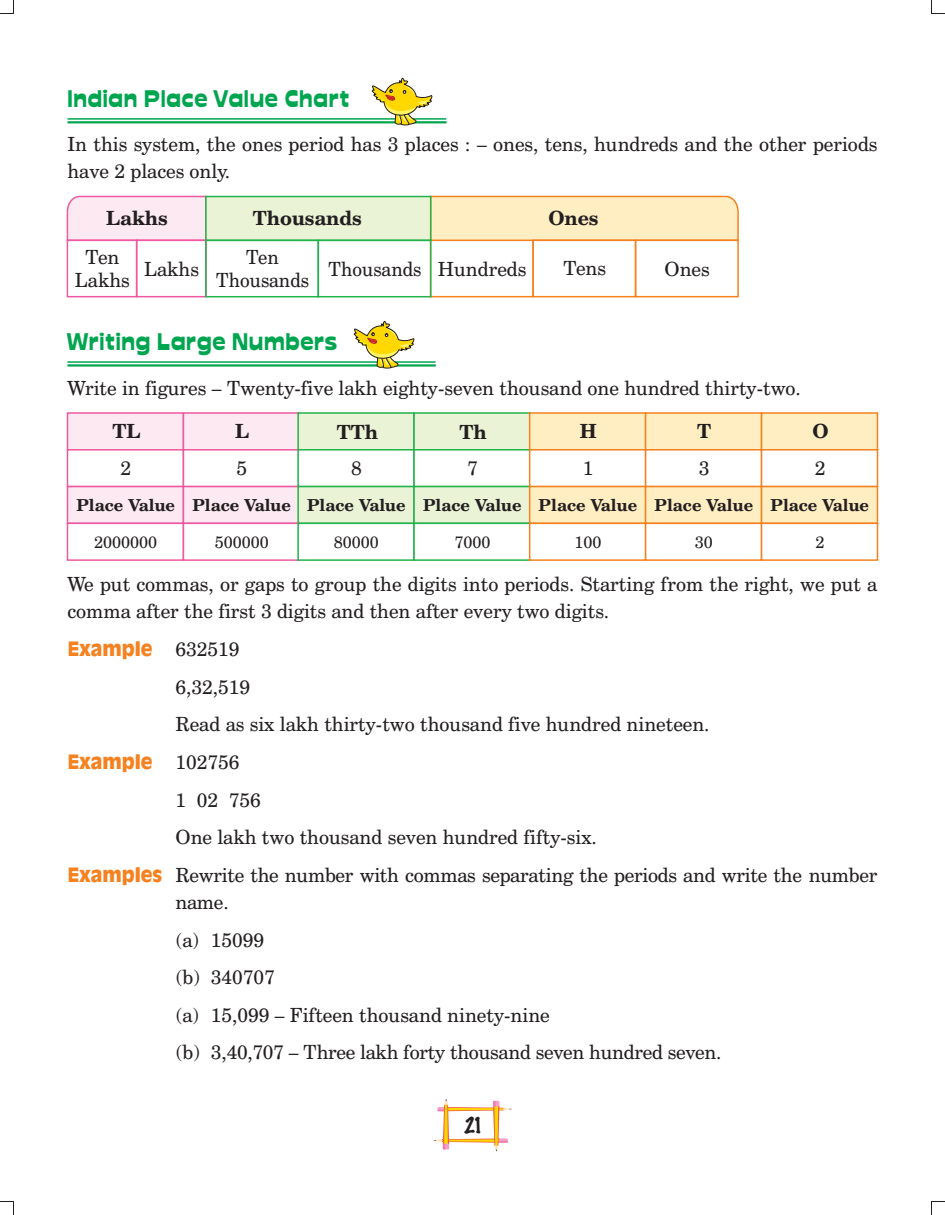
<style>
.page{position:relative;width:945px;height:1215px;background:#fff}
.page>*{position:absolute;margin:0;border:0;box-sizing:border-box;transform-origin:0 0}
.t1{font:24px "Cuckoo";letter-spacing:.03em;color:#00a54f}
.t2{font:21px "Chalk";color:#231f20}
.t3{font:19.5px/37.7px "Century Schoolbook BT";color:#231f20}
.t4{font:700 19.5px "Century Schoolbook BT";color:#231f20}
.t5{font:19.5px/23.5px "Century Schoolbook BT";color:#231f20;text-align:center;scale:.96 1}
.t6{font:700 19.5px "Incised 901 BT";color:#f58220}
.t7{font:700 16.5px "Century Schoolbook BT";color:#231f20}
.t8{font:16.5px "Century Schoolbook BT";color:#231f20}
</style>
<div class="page">
<svg style="left:68px;top:77px;width:379px;height:49px"></svg>
<div style="left:430px;top:240px;width:104px;height:57px;border:2px solid #f58220"></div>
<svg style="left:66px;top:195px;width:673px;height:47px;background:#f2e9cb"></svg>
<div style="left:136px;top:240px;width:71px;height:57px;border:2px solid #ef59a1"></div>
<div style="left:67px;top:240px;width:70px;height:57px;border:2px solid #ef59a1"></div>
<div style="left:205px;top:240px;width:114px;height:57px;border:2px solid #23b24b"></div>
<div style="left:318px;top:240px;width:113px;height:57px;border:2px solid #23b24b"></div>
<div style="left:532px;top:240px;width:104px;height:57px;border:2px solid #f58220"></div>
<div style="left:635px;top:240px;width:104px;height:57px;border:2px solid #f58220"></div>
<svg style="left:68px;top:321px;width:368px;height:48px"></svg>
<svg style="left:66px;top:412px;width:813px;height:149px"></svg>
<p class="t1" style="left:68px;top:86px;width:284px">Indian Place Value Chart</p>
<p class="t3" style="left:67px;top:132px;width:811px;line-height:27px">In this system, the ones period has 3 places : – ones, tens, hundreds and the other periods have 2 places only.</p>
<p class="t4" style="left:106px;top:211px;width:63px">Lakhs</p>
<p class="t4" style="left:253px;top:211px;width:110px">Thousands</p>
<p class="t4" style="left:548px;top:211px;width:52px">Ones</p>
<p class="t3" style="left:75px;top:247px;width:56px;line-height:23.5px;text-align:center">Ten<br>Lakhs</p>
<p class="t3" style="left:144px;top:252px;width:56px">Lakhs</p>
<p class="t5" style="left:216px;top:247px;width:99px">Ten<br>Thousands</p>
<p class="t5" style="left:328px;top:259px;width:208px">Thousands Hundreds</p>
<p class="t3" style="left:563px;top:251px;width:44px">Tens</p>
<p class="t3" style="left:665px;top:252px;width:47px">Ones</p>
<p class="t1" style="left:68px;top:329px;width:271px">Writing Large Numbers</p>
<p class="t3" style="left:68px;top:372px;width:735px">Write in figures – Twenty-five lakh eighty-seven thousand one hundred thirty-two.</p>
<p class="t4" style="left:112px;top:424px;width:30px">TL</p>
<p class="t4" style="left:235px;top:424px;width:16px">L</p>
<p class="t4" style="left:337px;top:424px;width:43px">TTh</p>
<p class="t4" style="left:459px;top:424px;width:29px">Th</p>
<p class="t4" style="left:580px;top:424px;width:18px">H</p>
<p class="t4" style="left:697px;top:424px;width:16px">T</p>
<p class="t4" style="left:812px;top:424px;width:18px">O</p>
<p class="t3" style="left:237px;top:451px;width:12px">5</p>
<p class="t3" style="left:351px;top:451px;width:12px">8</p>
<p class="t3" style="left:467px;top:451px;width:12px">7</p>
<p class="t3" style="left:583px;top:451px;width:12px">1</p>
<p class="t3" style="left:699px;top:451px;width:12px">3</p>
<p class="t3" style="left:815px;top:451px;width:12px">2</p>
<p class="t3" style="left:121px;top:451px;width:12px">2</p>
<p class="t7" style="left:76px;top:498px;width:794px">Place Value Place Value Place Value Place Value Place Value Place Value Place Value</p>
<p class="t8" style="left:94px;top:535px;width:65px">2000000</p>
<p class="t8" style="left:215px;top:535px;width:56px">500000</p>
<p class="t8" style="left:334px;top:535px;width:47px">80000</p>
<p class="t8" style="left:454px;top:535px;width:38px">7000</p>
<p class="t8" style="left:574px;top:535px;width:29px">100</p>
<p class="t8" style="left:695px;top:535px;width:20px">30</p>
<p class="t8" style="left:815px;top:535px;width:11px">2</p>
<p class="t3" style="left:68px;top:573px;width:811px;line-height:27px">We put commas, or gaps to group the digits into periods. Starting from the right, we put a comma after the first 3 digits and then after every two digits.</p>
<p class="t3" style="left:176px;top:632px;width:703px">632519<br>6,32,519<br>Read as six lakh thirty-two thousand five hundred nineteen.<br>102756<br>1 02 756<br>One lakh two thousand seven hundred fifty-six.<br>Rewrite the number with commas separating the periods and write the number</p>
<p class="t3" style="left:175px;top:885px;width:548px">name.<br>(a) 15099<br>(b) 340707<br>(a) 15,099 – Fifteen thousand ninety-nine<br>(b) 3,40,707 – Three lakh forty thousand seven hundred seven.</p>
<p class="t6" style="left:67px;top:641px;width:87px">Example</p>
<p class="t6" style="left:67px;top:754px;width:87px">Example</p>
<p class="t6" style="left:67px;top:867px;width:96px">Examples</p>
<p class="t2" style="left:464px;top:1116px;width:19px">21</p>
</div>
